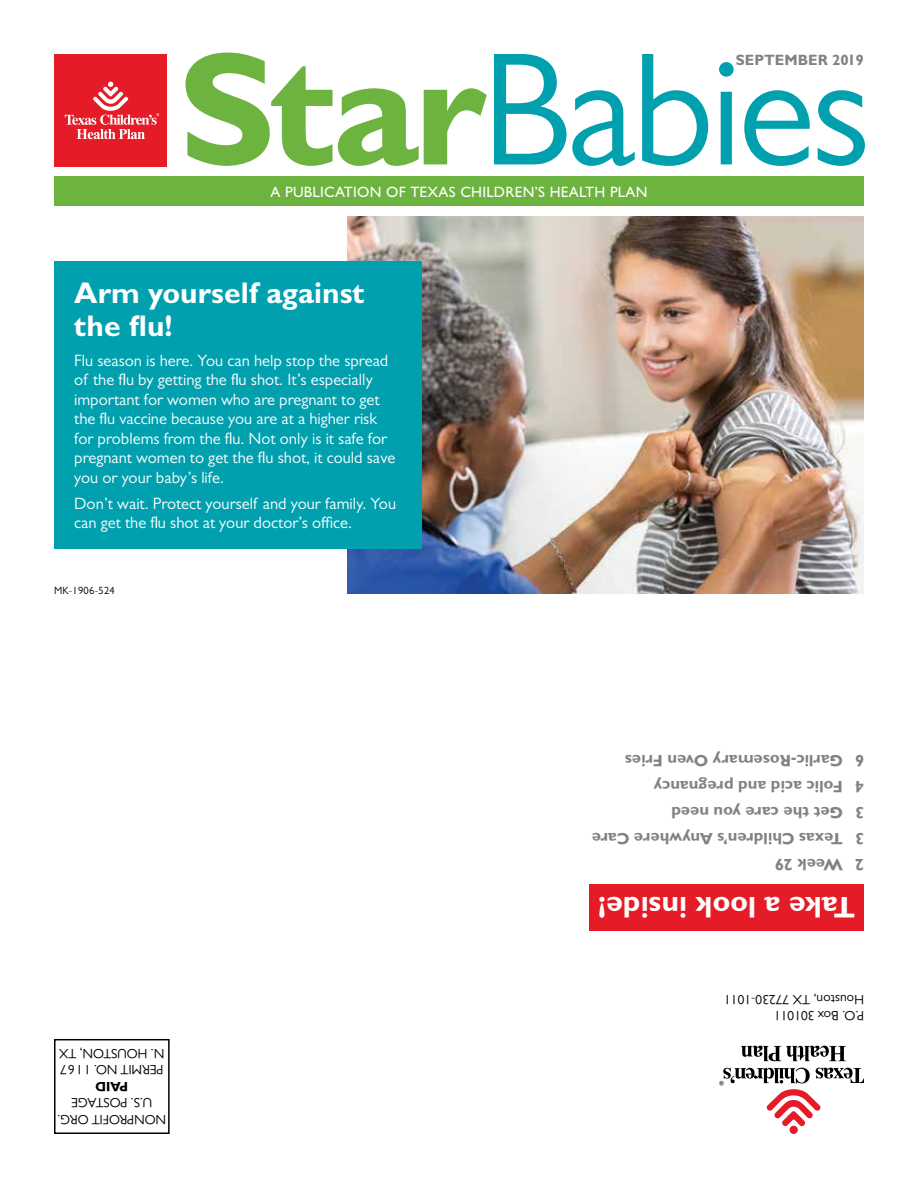
<style>
.page{position:relative;width:918px;height:1188px;background:#fff}
.page>*{position:absolute;margin:0;border:0;box-sizing:border-box;transform-origin:0 0}
.t1{font:161.85px "Gill Sans MT Std";letter-spacing:-.03em;color:#00a0af}
.t2{font:700 30px/33px "Gill Sans MT Std";color:#fff}
.t3{font:16.5px/19.5px "Gill Sans MT Std";color:#fff}
.t4{font:700 16.5px "Gill Sans MT Std";color:#808285}
.t5{font:500 15px "Gill Sans MT Std";letter-spacing:.015em;color:#fff}
.t6{font:700 15px "Gill Sans MT Std";color:#808285}
.t7{font:13.5px/16.5px "Gill Sans MT Std";letter-spacing:-.01em;color:#000}
.t8{font:700 13.5px "Gill Sans MT Std";color:#000}
.t9{font:10.5px "Gill Sans MT Std";letter-spacing:.03em;color:#000}
.s1{font-weight:700;color:#6cb33f}
</style>
<div class="page">
<div style="left:54px;top:177px;width:810px;height:29px;background:#6cb33f"></div>
<div style="left:54px;top:54px;width:112px;height:112px;background:#e51b27"></div>
<svg style="left:65px;top:82px;width:94px;height:57px"></svg>
<div style="left:54px;top:1039px;width:116px;height:95px;border:2px solid #000"></div>
<div style="left:790px;top:1126px;width:8px;height:8px;background:#e51b27;border-radius:50%"></div>
<svg style="left:719px;top:1068px;width:145px;height:58px"></svg>
<svg style="left:741px;top:1046px;width:105px;height:15px"></svg>
<div style="left:589px;top:884px;width:275px;height:47px;background:#e51b27"></div>
<img style="left:348px;top:216px;width:516px;height:378px">
<div style="left:54px;top:262px;width:367px;height:287px;background:#00a0af"></div>
<h1 class="t1" style="left:179px;top:17px;width:694px"><span class="s1">Star</span>Babies</h1>
<p class="t5" style="left:271px;top:183px;width:378px">A PUBLICATION OF TEXAS CHILDREN’S HEALTH PLAN</p>
<p class="t6" style="left:736px;top:50px;width:130px">SEPTEMBER 2019</p>
<h2 class="t2" style="left:74px;top:275px;width:292px">Arm yourself against the flu!</h2>
<p class="t3" style="left:74px;top:350px;width:323px">Flu season is here. You can help stop the spread of the flu by getting the flu shot. It’s especially important for women who are pregnant to get the flu vaccine because you are at a higher risk for problems from the flu. Not only is it safe for pregnant women to get the flu shot, it could save you or your baby’s life.</p>
<p class="t3" style="left:74px;top:493px;width:323px">Don’t wait. Protect yourself and your family. You can get the flu shot at your doctor’s office.</p>
<p class="t9" style="left:54px;top:584px;width:62px">MK-1906-524</p>
<p class="t7" style="left:164px;top:1078px;width:107px;rotate:-180deg">PERMIT NO. 1167<br>N. HOUSTON, TX</p>
<p class="t8" style="left:128px;top:1095px;width:34px;rotate:-180deg">PAID</p>
<p class="t7" style="left:166px;top:1128px;width:110px;text-align:center;rotate:-180deg">NONPROFIT ORG.<br>U.S. POSTAGE</p>
<p class="t4" style="left:843px;top:770px;width:220px;rotate:-180deg">Garlic-Rosemary Oven Fries</p>
<p class="t4" style="left:864px;top:770px;width:11px;rotate:-180deg">6</p>
<p class="t4" style="left:843px;top:796px;width:191px;rotate:-180deg">Folic acid and pregnancy</p>
<p class="t4" style="left:864px;top:796px;width:11px;rotate:-180deg">4</p>
<p class="t4" style="left:843px;top:822px;width:173px;rotate:-180deg">Get the care you need</p>
<p class="t4" style="left:864px;top:822px;width:11px;rotate:-180deg">3</p>
<p class="t4" style="left:843px;top:848px;width:253px;rotate:-180deg">Texas Children’s Anywhere Care</p>
<p class="t4" style="left:864px;top:848px;width:11px;rotate:-180deg">3</p>
<p class="t4" style="left:843px;top:874px;width:70px;rotate:-180deg">Week 29</p>
<p class="t4" style="left:864px;top:874px;width:11px;rotate:-180deg">2</p>
<h2 class="t2" style="left:855px;top:925px;width:259px;rotate:-180deg">Take a look inside!</h2>
<p class="t7" style="left:864px;top:1024px;width:141px;rotate:-180deg">P.O. Box 301011<br>Houston, TX 77230-1011</p>
</div>
